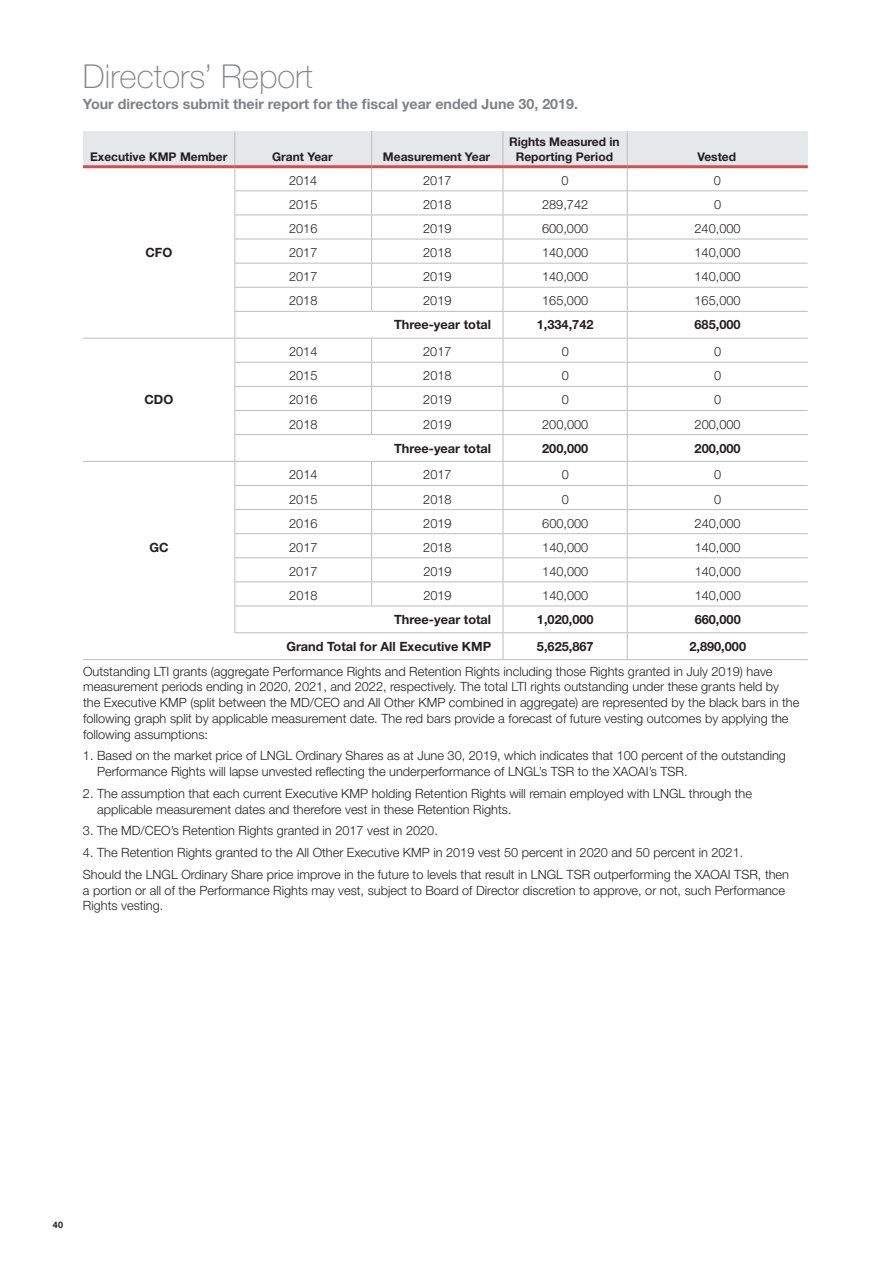
<style>
.page{position:relative;width:891px;height:1269px;background:#fff}
.page>*{position:absolute;margin:0;border:0;box-sizing:border-box;transform-origin:0 0}
.t1{font:100 33px "Helvetica Neue LT Std";color:#808285}
.t2{font:700 14.25px "Helvetica Neue LT Std";color:#808285}
.DR_Text{font:300 12.75px/15.8px "Helvetica Neue LT Std";color:#231f20}
.DR_Text-2{font:700 12.75px "Helvetica Neue LT Std";color:#231f20}
.DR_Tb_Hd{font:700 12px/15px "Helvetica Neue LT Std";color:#231f20;text-align:center}
.t3{font:700 9px "Helvetica Neue LT Std";color:#231f20}
</style>
<div class="page">
<hr style="left:503px;top:659px;width:124px;height:1px;background:#bcbdc0">
<hr style="left:627px;top:659px;width:181px;height:1px;background:#bcbdc0">
<hr style="left:83px;top:659px;width:152px;height:1px;background:#bcbdc0">
<svg style="left:83px;top:131px;width:725px;height:528px"></svg>
<hr style="left:235px;top:659px;width:137px;height:1px;background:#bcbdc0">
<hr style="left:372px;top:659px;width:131px;height:1px;background:#bcbdc0">
<hr style="left:627px;top:165px;width:181px;height:3px;background:#d14f54">
<h1 class="t1" style="left:83px;top:57px;width:231px">Directors’ Report</h1>
<p class="t2" style="left:83px;top:95px;width:497px">Your directors submit their report for the fiscal year ended June 30, 2019.</p>
<p class="DR_Tb_Hd" style="left:90px;top:149px;width:139px">Executive KMP Member</p>
<p class="DR_Tb_Hd" style="left:272px;top:149px;width:62px">Grant Year</p>
<p class="DR_Tb_Hd" style="left:383px;top:149px;width:109px">Measurement Year</p>
<p class="DR_Tb_Hd" style="left:509px;top:134px;width:112px">Rights Measured in<br>Reporting Period</p>
<p class="DR_Tb_Hd" style="left:697px;top:149px;width:40px">Vested</p>
<p class="DR_Text-2" style="left:145px;top:245px;width:28px">CFO</p>
<p class="DR_Text-2" style="left:145px;top:392px;width:30px">CDO</p>
<p class="DR_Text" style="left:289px;top:172px;width:30px">2014</p>
<p class="DR_Text" style="left:423px;top:172px;width:30px">2017</p>
<p class="DR_Text" style="left:562px;top:172px;width:9px">0</p>
<p class="DR_Text" style="left:714px;top:172px;width:9px">0</p>
<p class="DR_Text" style="left:289px;top:196px;width:30px">2015</p>
<p class="DR_Text" style="left:423px;top:196px;width:30px">2018</p>
<p class="DR_Text" style="left:542px;top:196px;width:48px">289,742</p>
<p class="DR_Text" style="left:714px;top:196px;width:9px">0</p>
<p class="DR_Text" style="left:289px;top:220px;width:30px">2016</p>
<p class="DR_Text" style="left:423px;top:220px;width:30px">2019</p>
<p class="DR_Text" style="left:542px;top:220px;width:48px">600,000</p>
<p class="DR_Text" style="left:695px;top:220px;width:48px">240,000</p>
<p class="DR_Text" style="left:289px;top:244px;width:30px">2017</p>
<p class="DR_Text" style="left:423px;top:244px;width:30px">2018</p>
<p class="DR_Text" style="left:542px;top:244px;width:48px">140,000</p>
<p class="DR_Text" style="left:695px;top:244px;width:48px">140,000</p>
<p class="DR_Text" style="left:289px;top:269px;width:30px">2017</p>
<p class="DR_Text" style="left:423px;top:269px;width:30px">2019</p>
<p class="DR_Text" style="left:542px;top:269px;width:48px">140,000</p>
<p class="DR_Text" style="left:695px;top:269px;width:48px">140,000</p>
<p class="DR_Text" style="left:289px;top:293px;width:30px">2018</p>
<p class="DR_Text" style="left:423px;top:293px;width:30px">2019</p>
<p class="DR_Text" style="left:542px;top:293px;width:48px">165,000</p>
<p class="DR_Text" style="left:695px;top:293px;width:48px">165,000</p>
<p class="DR_Text-2" style="left:394px;top:317px;width:99px">Three-year total</p>
<p class="DR_Text-2" style="left:537px;top:317px;width:58px">1,334,742</p>
<p class="DR_Text-2" style="left:695px;top:317px;width:48px">685,000</p>
<p class="DR_Text" style="left:289px;top:344px;width:30px">2014</p>
<p class="DR_Text" style="left:423px;top:344px;width:30px">2017</p>
<p class="DR_Text" style="left:562px;top:344px;width:9px">0</p>
<p class="DR_Text" style="left:714px;top:344px;width:9px">0</p>
<p class="DR_Text" style="left:289px;top:368px;width:30px">2015</p>
<p class="DR_Text" style="left:423px;top:368px;width:30px">2018</p>
<p class="DR_Text" style="left:562px;top:368px;width:9px">0</p>
<p class="DR_Text" style="left:714px;top:368px;width:9px">0</p>
<p class="DR_Text" style="left:289px;top:392px;width:30px">2016</p>
<p class="DR_Text" style="left:423px;top:392px;width:30px">2019</p>
<p class="DR_Text" style="left:562px;top:392px;width:9px">0</p>
<p class="DR_Text" style="left:714px;top:392px;width:9px">0</p>
<p class="DR_Text" style="left:289px;top:416px;width:30px">2018</p>
<p class="DR_Text" style="left:423px;top:416px;width:30px">2019</p>
<p class="DR_Text" style="left:542px;top:416px;width:48px">200,000</p>
<p class="DR_Text" style="left:695px;top:416px;width:48px">200,000</p>
<p class="DR_Text-2" style="left:394px;top:440px;width:99px">Three-year total</p>
<p class="DR_Text-2" style="left:542px;top:440px;width:48px">200,000</p>
<p class="DR_Text-2" style="left:695px;top:440px;width:48px">200,000</p>
<p class="DR_Text" style="left:289px;top:467px;width:30px">2014</p>
<p class="DR_Text" style="left:423px;top:467px;width:30px">2017</p>
<p class="DR_Text" style="left:562px;top:467px;width:9px">0</p>
<p class="DR_Text" style="left:714px;top:467px;width:9px">0</p>
<p class="DR_Text" style="left:289px;top:491px;width:30px">2015</p>
<p class="DR_Text" style="left:423px;top:491px;width:30px">2018</p>
<p class="DR_Text" style="left:562px;top:491px;width:9px">0</p>
<p class="DR_Text" style="left:714px;top:491px;width:9px">0</p>
<p class="DR_Text" style="left:289px;top:515px;width:30px">2016</p>
<p class="DR_Text" style="left:423px;top:515px;width:30px">2019</p>
<p class="DR_Text" style="left:542px;top:515px;width:48px">600,000</p>
<p class="DR_Text" style="left:695px;top:515px;width:48px">240,000</p>
<p class="DR_Text" style="left:289px;top:539px;width:30px">2017</p>
<p class="DR_Text" style="left:423px;top:539px;width:30px">2018</p>
<p class="DR_Text" style="left:542px;top:539px;width:48px">140,000</p>
<p class="DR_Text" style="left:695px;top:539px;width:48px">140,000</p>
<p class="DR_Text" style="left:289px;top:563px;width:30px">2017</p>
<p class="DR_Text" style="left:423px;top:563px;width:30px">2019</p>
<p class="DR_Text" style="left:542px;top:563px;width:48px">140,000</p>
<p class="DR_Text" style="left:695px;top:563px;width:48px">140,000</p>
<p class="DR_Text" style="left:289px;top:587px;width:30px">2018</p>
<p class="DR_Text" style="left:423px;top:587px;width:30px">2019</p>
<p class="DR_Text" style="left:542px;top:587px;width:48px">140,000</p>
<p class="DR_Text" style="left:695px;top:587px;width:48px">140,000</p>
<p class="DR_Text-2" style="left:394px;top:612px;width:99px">Three-year total</p>
<p class="DR_Text-2" style="left:537px;top:612px;width:58px">1,020,000</p>
<p class="DR_Text-2" style="left:695px;top:612px;width:48px">660,000</p>
<p class="DR_Text-2" style="left:286px;top:638px;width:206px">Grand Total for All Executive KMP</p>
<p class="DR_Text-2" style="left:537px;top:638px;width:58px">5,625,867</p>
<p class="DR_Text-2" style="left:689px;top:638px;width:58px">2,890,000</p>
<p class="DR_Text" style="left:83px;top:663px;width:718px">Outstanding LTI grants (aggregate Performance Rights and Retention Rights including those Rights granted in July 2019) have measurement periods ending in 2020, 2021, and 2022, respectively. The total LTI rights outstanding under these grants held by the Executive KMP (split between the MD/CEO and All Other KMP combined in aggregate) are represented by the black bars in the following graph split by applicable measurement date. The red bars provide a forecast of future vesting outcomes by applying the following assumptions:</p>
<p class="DR_Text" style="left:97px;top:748px;width:690px;text-indent:-14px">1. Based on the market price of LNGL Ordinary Shares as at June 30, 2019, which indicates that 100 percent of the outstanding<br>Performance Rights will lapse unvested reflecting the underperformance of LNGL’s TSR to the XAOAI’s TSR.</p>
<p class="DR_Text" style="left:97px;top:785px;width:656px;text-indent:-14px">2. The assumption that each current Executive KMP holding Retention Rights will remain employed with LNGL through the applicable measurement dates and therefore vest in these Retention Rights.</p>
<p class="DR_Text" style="left:83px;top:823px;width:356px">3. The MD/CEO’s Retention Rights granted in 2017 vest in 2020.</p>
<p class="DR_Text" style="left:83px;top:845px;width:662px">4. The Retention Rights granted to the All Other Executive KMP in 2019 vest 50 percent in 2020 and 50 percent in 2021.</p>
<p class="DR_Text" style="left:83px;top:866px;width:708px">Should the LNGL Ordinary Share price improve in the future to levels that result in LNGL TSR outperforming the XAOAI TSR, then a portion or all of the Performance Rights may vest, subject to Board of Director discretion to approve, or not, such Performance<br>Rights vesting.</p>
<p class="DR_Text-2" style="left:149px;top:539px;width:21px">GC</p>
<p class="t3" style="left:53px;top:1220px;width:12px">40</p>
</div>
